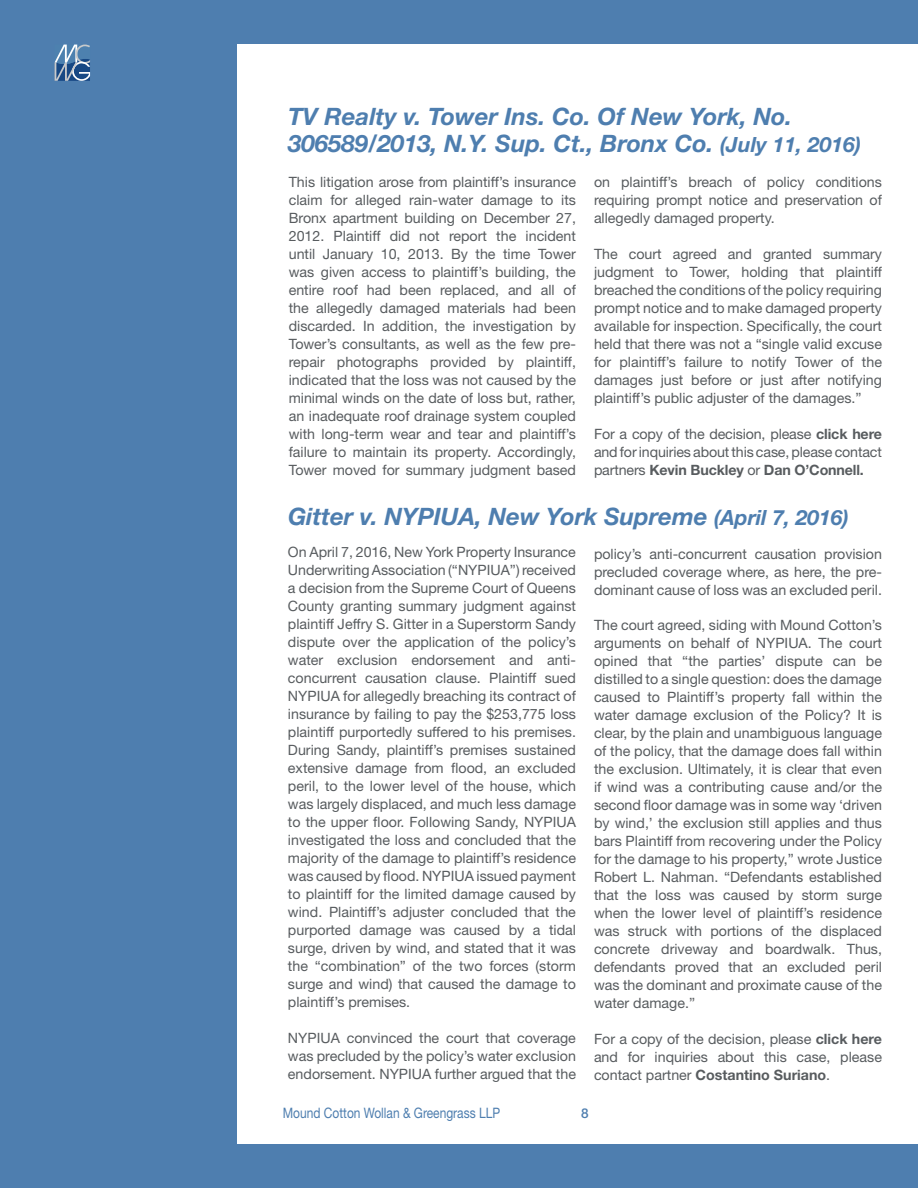
<style>
.page{position:relative;width:918px;height:1188px;background:#fff}
.page>*{position:absolute;margin:0;border:0;box-sizing:border-box;transform-origin:0 0}
.t1{font:italic 700 24px/27px "Helvetica Neue LT Std";color:#4e7eaf}
.t2{font:14.4px "Helvetica Neue LT Std";color:#4e7eaf;scale:.83 1}
.t3{font:14.25px/18px "Helvetica Neue LT Std";color:#585c5f;text-align:justify}
.t4{font:500 13.5px "Helvetica Neue LT Std";color:#4e7eaf}
.s1{font-size:21px}
.s2{font-weight:700}
</style>
<div class="page">
<div style="left:230px;top:0;width:688px;height:43px;background:#4e7eaf"></div>
<div style="left:230px;top:1144px;width:688px;height:44px;background:#4e7eaf"></div>
<div style="left:0;top:0;width:237px;height:1188px;background:#4e7eaf"></div>
<svg style="left:54px;top:45px;width:36px;height:36px"></svg>
<h1 class="t1" style="left:288px;top:103px;width:574px">TV Realty v. Tower Ins. Co. Of New York, No.<br>306589/2013, N.Y. Sup. Ct., Bronx Co. <span class="s1">(July 11, 2016)</span></h1>
<p class="t3" style="left:594px;top:173px;width:290px">on plaintiff’s breach of policy conditions requiring prompt notice and preservation of allegedly damaged property.</p>
<p class="t3" style="left:594px;top:245px;width:290px">The court agreed and granted summary judgment to Tower, holding that plaintiff breached the conditions of the policy requiring prompt notice and to make damaged property available for inspection. Specifically, the court held that there was not a “single valid excuse for plaintiff’s failure to notify Tower of the damages just before or just after notifying plaintiff’s public adjuster of the damages.”</p>
<p class="t3" style="left:594px;top:425px;width:290px">For a copy of the decision, please <span class="s2">click here </span>and for inquiries about this case, please contact partners <span class="s2">Kevin Buckley</span> or <span class="s2">Dan O’Connell.</span></p>
<p class="t3" style="left:289px;top:173px;width:289px">This litigation arose from plaintiff’s insurance claim for alleged rain-water damage to its Bronx apartment building on December 27, 2012. Plaintiff did not report the incident until January 10, 2013. By the time Tower was given access to plaintiff’s building, the entire roof had been replaced, and all of the allegedly damaged materials had been discarded. In addition, the investigation by Tower’s consultants, as well as the few pre&shy;repair photographs provided by plaintiff, indicated that the loss was not caused by the minimal winds on the date of loss but, rather, an inadequate roof drainage system coupled with long-term wear and tear and plaintiff’s failure to maintain its property. Accordingly, Tower moved for summary judgment based</p>
<h1 class="t1" style="left:288px;top:502px;width:562px">Gitter v. NYPIUA, New York Supreme <span class="s1">(April 7, 2016)</span></h1>
<p class="t3" style="left:288px;top:543px;width:290px">On April 7, 2016, New York Property Insurance Underwriting Association (“NYPIUA”) received a decision from the Supreme Court of Queens County granting summary judgment against plaintiff Jeffry S. Gitter in a Superstorm Sandy dispute over the application of the policy’s water exclusion endorsement and anti&shy;concurrent causation clause. Plaintiff sued NYPIUA for allegedly breaching its contract of insurance by failing to pay the $253,775 loss plaintiff purportedly suffered to his premises.<br>During Sandy, plaintiff’s premises sustained extensive damage from flood, an excluded peril, to the lower level of the house, which was largely displaced, and much less damage to the upper floor. Following Sandy, NYPIUA investigated the loss and concluded that the majority of the damage to plaintiff’s residence was caused by flood. NYPIUA issued payment to plaintiff for the limited damage caused by wind. Plaintiff’s adjuster concluded that the purported damage was caused by a tidal surge, driven by wind, and stated that it was the “combination” of the two forces (storm surge and wind) that caused the damage to plaintiff’s premises.</p>
<p class="t3" style="left:288px;top:1029px;width:290px">NYPIUA convinced the court that coverage was precluded by the policy’s water exclusion endorsement. NYPIUA further argued that the</p>
<p class="t3" style="left:594px;top:545px;width:290px">policy’s anti-concurrent causation provision precluded coverage where, as here, the pre&shy;dominant cause of loss was an excluded peril.</p>
<p class="t3" style="left:594px;top:616px;width:290px">The court agreed, siding with Mound Cotton’s arguments on behalf of NYPIUA. The court opined that “the parties’ dispute can be distilled to a single question: does the damage caused to Plaintiff’s property fall within the water damage exclusion of the Policy? It is clear, by the plain and unambiguous language of the policy, that the damage does fall within the exclusion. Ultimately, it is clear that even if wind was a contributing cause and/or the second floor damage was in some way ‘driven by wind,’ the exclusion still applies and thus bars Plaintiff from recovering under the Policy for the damage to his property,” wrote Justice Robert L. Nahman. “Defendants established that the loss was caused by storm surge when the lower level of plaintiff’s residence was struck with portions of the displaced concrete driveway and boardwalk. Thus, defendants proved that an excluded peril was the dominant and proximate cause of the water damage.”</p>
<p class="t3" style="left:594px;top:1030px;width:290px">For a copy of the decision, please <span class="s2">click here </span>and for inquiries about this case, please contact partner <span class="s2">Costantino Suriano</span>.</p>
<p class="t2" style="left:283px;top:1104px;width:263px">Mound Cotton Wollan &amp; Greengrass LLP</p>
<p class="t4" style="left:581px;top:1105px;width:9px">8</p>
</div>
